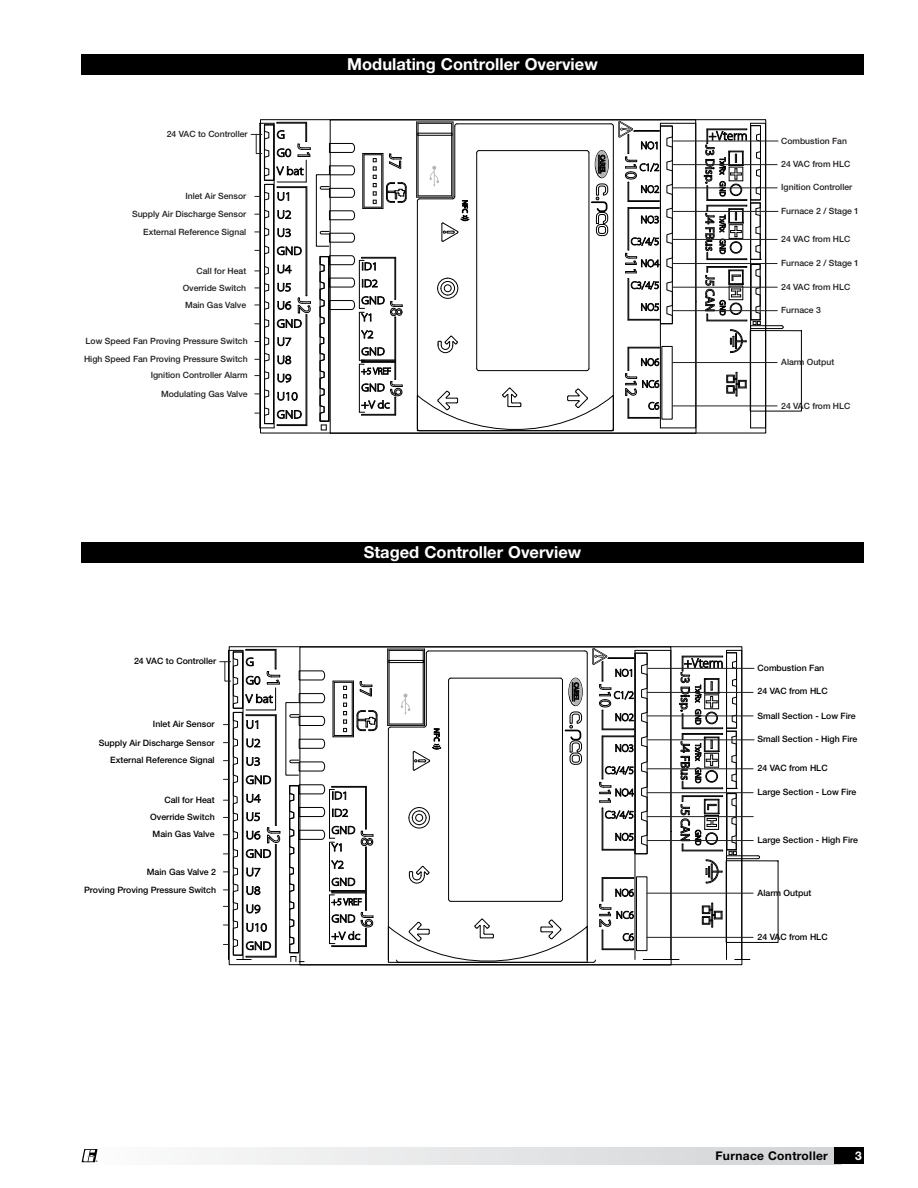
<style>
.page{position:relative;width:918px;height:1188px;background:#fff}
.page>*{position:absolute;margin:0;border:0;box-sizing:border-box;transform-origin:0 0}
.t1{font:700 16.5px "Helvetica Neue LT Std";color:#fff}
.t2{font:700 12px "Helvetica Neue LT Std";letter-spacing:.025em;color:#000}
.t3{font:700 12px "Helvetica Neue LT Std";color:#fff}
.t4{font:500 8.7px/18px "Helvetica Neue LT Std";color:#000;text-align:right}
.t5{font:500 8.7px/17.7px "Helvetica Neue LT Std";color:#231f20;text-align:right}
.t6{font:500 8.55px "Helvetica Neue LT Std";color:#231f20}
.t7{font:700 2.1px "Helvetica Neue LT Std";color:#000}
</style>
<div class="page">
<div style="left:81px;top:1148px;width:760px;height:16px;background:linear-gradient(to right,#f9f9f9,#d3d5d6)"></div>
<div style="left:834px;top:1148px;width:30px;height:16px;background:#000"></div>
<svg style="left:82px;top:1149px;width:16px;height:13px"></svg>
<div style="left:81px;top:54px;width:783px;height:20px;background:#000"></div>
<div style="left:316px;top:175px;width:13px;height:71px;border:1px solid #000"></div>
<svg style="left:751px;top:428px;width:13px;height:1px"></svg>
<hr style="left:750px;top:123px;width:1px;height:305px;background:#000">
<svg style="left:320px;top:186px;width:10px;height:12px"></svg>
<svg style="left:320px;top:231px;width:10px;height:11px"></svg>
<hr style="left:751px;top:325px;width:31px;height:1px;background:#000">
<hr style="left:751px;top:328px;width:31px;height:1px;background:#000">
<div style="left:727px;top:386px;width:7px;height:7px;border:1px solid #000"></div>
<div style="left:727px;top:375px;width:7px;height:8px;border:1px solid #000"></div>
<svg style="left:728px;top:372px;width:19px;height:25px"></svg>
<svg style="left:704px;top:123px;width:60px;height:230px"></svg>
<svg style="left:320px;top:255px;width:10px;height:176px"></svg>
<svg style="left:330px;top:119px;width:366px;height:315px"></svg>
<svg style="left:251px;top:122px;width:60px;height:307px"></svg>
<hr style="left:673px;top:141px;width:105px;height:1px;background:#231f20">
<hr style="left:673px;top:164px;width:104px;height:1px;background:#231f20">
<hr style="left:673px;top:187px;width:104px;height:1px;background:#231f20">
<hr style="left:673px;top:211px;width:105px;height:1px;background:#231f20">
<hr style="left:673px;top:239px;width:104px;height:1px;background:#231f20">
<hr style="left:673px;top:263px;width:104px;height:1px;background:#231f20">
<hr style="left:673px;top:287px;width:104px;height:1px;background:#231f20">
<hr style="left:673px;top:310px;width:104px;height:1px;background:#231f20">
<hr style="left:673px;top:362px;width:104px;height:1px;background:#231f20">
<hr style="left:673px;top:406px;width:104px;height:1px;background:#231f20">
<div style="left:81px;top:542px;width:783px;height:20px;background:#000"></div>
<svg style="left:735px;top:959px;width:15px;height:1px"></svg>
<hr style="left:726px;top:650px;width:1px;height:309px;background:#000">
<hr style="left:643px;top:959px;width:36px;height:1px;background:#000">
<hr style="left:671px;top:650px;width:1px;height:309px;background:#000">
<svg style="left:290px;top:714px;width:10px;height:12px"></svg>
<svg style="left:290px;top:760px;width:10px;height:11px"></svg>
<hr style="left:726px;top:856px;width:32px;height:1px;background:#000">
<hr style="left:726px;top:858px;width:32px;height:1px;background:#000">
<div style="left:702px;top:917px;width:8px;height:7px;border:1px solid #000"></div>
<div style="left:702px;top:906px;width:8px;height:8px;border:1px solid #000"></div>
<svg style="left:703px;top:903px;width:20px;height:25px"></svg>
<svg style="left:388px;top:965px;width:246px;height:1px"></svg>
<svg style="left:679px;top:650px;width:61px;height:233px"></svg>
<svg style="left:289px;top:784px;width:11px;height:178px"></svg>
<svg style="left:300px;top:647px;width:371px;height:318px"></svg>
<svg style="left:220px;top:649px;width:61px;height:311px"></svg>
<hr style="left:648px;top:668px;width:106px;height:1px;background:#231f20">
<hr style="left:647px;top:692px;width:106px;height:1px;background:#231f20">
<hr style="left:647px;top:716px;width:106px;height:1px;background:#231f20">
<hr style="left:648px;top:739px;width:106px;height:1px;background:#231f20">
<hr style="left:647px;top:768px;width:106px;height:1px;background:#231f20">
<hr style="left:647px;top:792px;width:106px;height:1px;background:#231f20">
<hr style="left:647px;top:816px;width:106px;height:1px;background:#231f20">
<hr style="left:647px;top:840px;width:106px;height:1px;background:#231f20">
<hr style="left:647px;top:893px;width:106px;height:1px;background:#231f20">
<hr style="left:647px;top:937px;width:106px;height:1px;background:#231f20">
<p class="t5" style="left:167px;top:125px;width:82px">24 VAC to Controller</p>
<p class="t5" style="left:132px;top:187px;width:116px">Inlet Air Sensor<br>Supply Air Discharge Sensor<br>External Reference Signal</p>
<p class="t5" style="left:183px;top:262px;width:65px;line-height:16.8px;text-align:justify;text-indent:14px">Call for Heat Override Switch Main Gas Valve</p>
<p class="t5" style="left:84px;top:333px;width:165px;text-align:left">Low Speed Fan Proving Pressure Switch<br>High Speed Fan Proving Pressure Switch</p>
<p class="t5" style="left:151px;top:366px;width:98px;line-height:18.6px">Ignition Controller Alarm<br>Modulating Gas Valve</p>
<p class="t4" style="left:134px;top:652px;width:84px">24 VAC to Controller</p>
<p class="t4" style="left:99px;top:715px;width:117px">Inlet Air Sensor<br>Supply Air Discharge Sensor<br>External Reference Signal</p>
<p class="t4" style="left:150px;top:791px;width:66px;line-height:17.1px;text-align:justify;text-indent:14px">Call for Heat Override Switch Main Gas Valve</p>
<p class="t4" style="left:84px;top:863px;width:134px">Main Gas Valve 2<br>Proving Proving Pressure Switch</p>
<h1 class="t1" style="left:347px;top:54px;width:252px">Modulating Controller Overview</h1>
<h1 class="t1" style="left:364px;top:542px;width:219px">Staged Controller Overview</h1>
<p class="t7" style="left:96px;top:1160px;width:3px">®</p>
<p class="t6" style="left:781px;top:135px;width:67px">Combustion Fan</p>
<p class="t6" style="left:781px;top:159px;width:71px">24 VAC from HLC</p>
<p class="t6" style="left:781px;top:182px;width:73px">Ignition Controller</p>
<p class="t6" style="left:781px;top:206px;width:79px">Furnace 2 / Stage 1</p>
<p class="t6" style="left:781px;top:234px;width:71px">24 VAC from HLC</p>
<p class="t6" style="left:781px;top:258px;width:79px">Furnace 2 / Stage 1</p>
<p class="t6" style="left:781px;top:305px;width:41px">Furnace 3</p>
<p class="t6" style="left:781px;top:282px;width:71px">24 VAC from HLC</p>
<p class="t6" style="left:781px;top:357px;width:54px">Alarm Output</p>
<p class="t6" style="left:781px;top:400px;width:71px">24 VAC from HLC</p>
<p class="t4" style="left:758px;top:659px;width:68px">Combustion Fan</p>
<p class="t4" style="left:758px;top:682px;width:72px">24 VAC from HLC</p>
<p class="t4" style="left:758px;top:706px;width:100px">Small Section - Low Fire</p>
<p class="t4" style="left:758px;top:730px;width:101px">Small Section - High Fire</p>
<p class="t4" style="left:758px;top:759px;width:72px">24 VAC from HLC</p>
<p class="t4" style="left:758px;top:783px;width:100px">Large Section - Low Fire</p>
<p class="t4" style="left:758px;top:831px;width:102px">Large Section - High Fire</p>
<p class="t4" style="left:758px;top:884px;width:55px">Alarm Output</p>
<p class="t4" style="left:758px;top:928px;width:72px">24 VAC from HLC</p>
<h2 class="t2" style="left:716px;top:1148px;width:114px">Furnace Controller</h2>
<h2 class="t3" style="left:855px;top:1148px;width:8px">3</h2>
</div>
